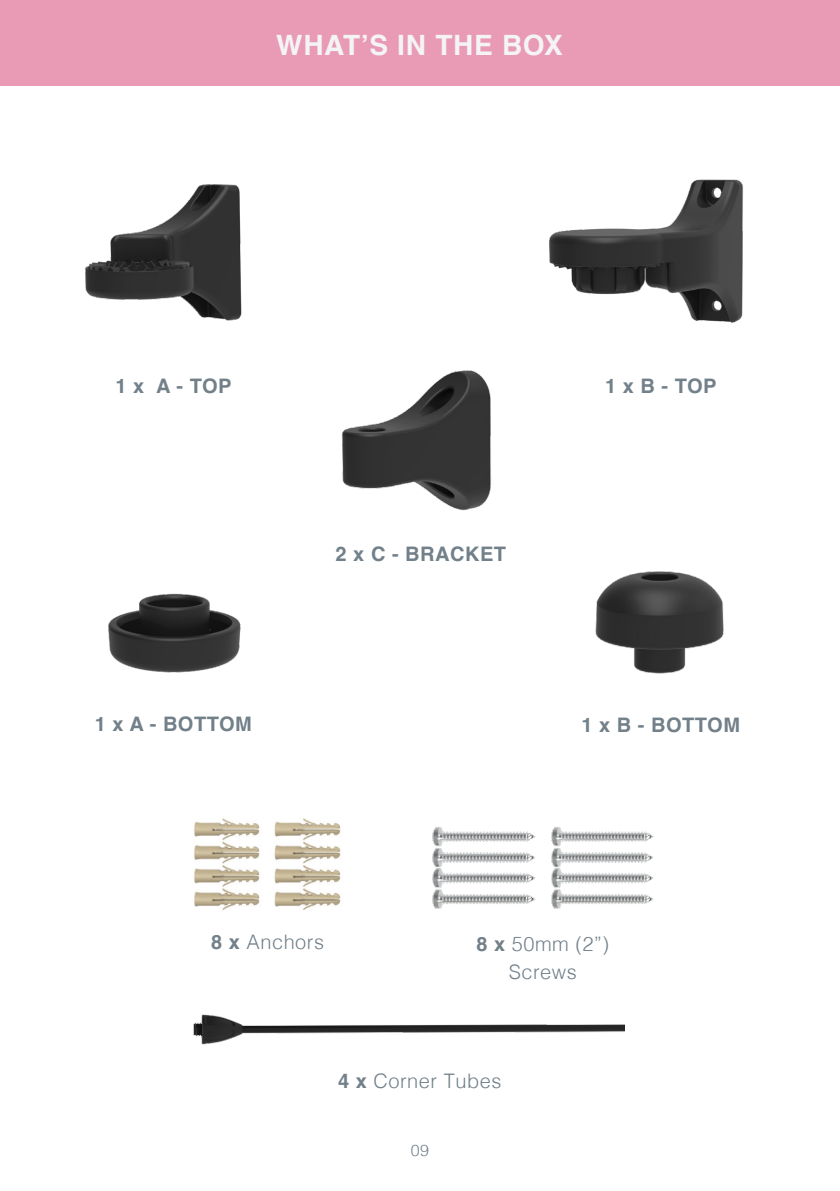
<style>
.page{position:relative;width:840px;height:1191px;background:#fff}
.page>*{position:absolute;margin:0;border:0;box-sizing:border-box;transform-origin:0 0}
.t1{font:700 28px "Helvetica";letter-spacing:.025em;color:#f4f4f6}
.t2{font:700 20px "Helvetica";letter-spacing:.025em;color:#72808a}
.t3{font:300 20px/28px "Helvetica";letter-spacing:.025em;color:#72808a;text-align:center}
.t4{font:300 16px "Helvetica";color:#72808a}
.s1{font-weight:700}
</style>
<div class="page">
<div style="left:0;top:0;width:839px;height:85px;background:#e99bb5"></div>
<img style="left:194px;top:818px;width:67px;height:92px">
<img style="left:274px;top:818px;width:68px;height:92px">
<img style="left:193px;top:1014px;width:431px;height:31px">
<img style="left:342px;top:370px;width:149px;height:141px">
<img style="left:108px;top:593px;width:133px;height:80px">
<img style="left:595px;top:571px;width:129px;height:103px">
<img style="left:85px;top:184px;width:157px;height:137px">
<img style="left:549px;top:179px;width:195px;height:144px">
<img style="left:432px;top:827px;width:104px;height:82px">
<img style="left:551px;top:827px;width:103px;height:82px">
<h1 class="t1" style="left:276px;top:28px;width:288px">WHAT’S IN THE BOX</h1>
<p class="t2" style="left:115px;top:374px;width:117px">1 x A - TOP</p>
<p class="t2" style="left:95px;top:712px;width:158px">1 x A - BOTTOM</p>
<p class="t2" style="left:335px;top:541px;width:172px">2 x C - BRACKET</p>
<p class="t2" style="left:605px;top:374px;width:113px">1 x B - TOP</p>
<p class="t2" style="left:581px;top:712px;width:160px">1 x B - BOTTOM</p>
<p class="t3" style="left:211px;top:927px;width:114px"><span class="s1">8 x</span> Anchors</p>
<p class="t3" style="left:476px;top:928px;width:134px"><span class="s1">8 x</span> 50mm (2”)<br>Screws</p>
<p class="t3" style="left:338px;top:1065px;width:165px"><span class="s1">4 x</span> Corner Tubes</p>
<p class="t4" style="left:410px;top:1136px;width:20px">09</p>
</div>
